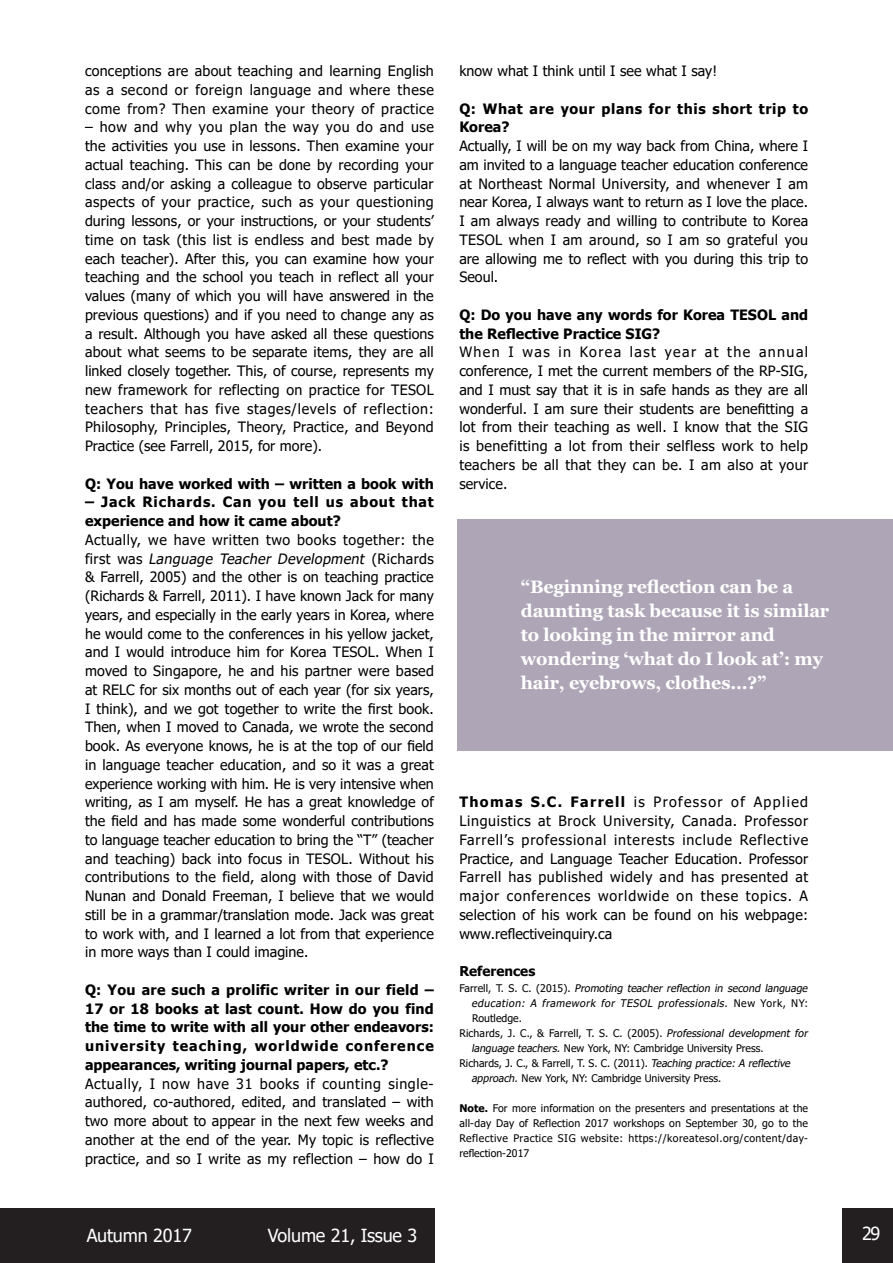
<style>
.page{position:relative;width:893px;height:1263px;background:#fff}
.page>*{position:absolute;margin:0;border:0;box-sizing:border-box;transform-origin:0 0}
.t1{font:700 18px/24px "Georgia";letter-spacing:-.01em;color:#fff}
.t2{font:18px "Tahoma";letter-spacing:-.01em;color:#fff}
.t3{font:14.25px/18.8px "Tahoma";letter-spacing:.01em;color:#000;text-align:justify}
.t4{font:700 14.25px/18.8px "Tahoma";letter-spacing:.005em;color:#000;text-align:justify}
.t5{font:700 14.25px/18.8px "Tahoma";letter-spacing:.055em;color:#000}
.t6{font:700 14.25px/18.8px "Tahoma";letter-spacing:.04em;color:#000}
.t7{font:700 13.5px "Tahoma";letter-spacing:.005em;color:#000}
.t8{font:10.5px/15px "Tahoma";letter-spacing:.005em;color:#000;text-align:justify}
.t9{font:italic 10.5px "Tahoma";color:#000}
.s1{font-style:italic}
.s2{font-weight:700}
.s3{font-style:normal}
</style>
<div class="page">
<div style="left:1px;top:1208px;width:434px;height:55px;background:#231f20"></div>
<div style="left:842px;top:1208px;width:51px;height:55px;background:#231f20"></div>
<hr style="left:0;top:1208px;width:1px;height:55px;background:#231f20">
<div style="left:457px;top:519px;width:436px;height:231px;background:#aea5b6"></div>
<p class="t3" style="left:85px;top:62px;width:350px">conceptions are about teaching and learning English as a second or foreign language and where these come from? Then examine your theory of practice</p>
<p class="t3" style="left:85px;top:119px;width:350px">– how and why you plan the way you do and use the activities you use in lessons. Then examine your actual teaching. This can be done by recording your class and/or asking a colleague to observe particular aspects of your practice, such as your questioning during lessons, or your instructions, or your students’ time on task (this list is endless and best made by each teacher). After this, you can examine how your teaching and the school you teach in reflect all your values (many of which you will have answered in the previous questions) and if you need to change any as a result. Although you have asked all these questions about what seems to be separate items, they are all linked closely together. This, of course, represents my new framework for reflecting on practice for TESOL teachers that has five stages/levels of reflection:<br>Philosophy, Principles, Theory, Practice, and Beyond Practice (see Farrell, 2015, for more).</p>
<p class="t4" style="left:85px;top:475px;width:350px">Q: You have worked with – written a book with</p>
<p class="t5" style="left:85px;top:493px;width:350px">– Jack Richards. Can you tell us about that experience and how it came about?</p>
<p class="t3" style="left:85px;top:531px;width:350px">Actually, we have written two books together: the f i r s t w a s <span class="s1">Language Teacher Development</span> ( R i c h a r d s &amp; Farrell, 2005) and the other is on teaching practice (Richards &amp; Farrell, 2011). I have known Jack for many years, and especially in the early years in Korea, where he would come to the conferences in his yellow jacket, and I would introduce him for Korea TESOL. When I moved to Singapore, he and his partner were based at RELC for six months out of each year (for six years, I think), and we got together to write the first book.<br>Then, when I moved to Canada, we wrote the second book. As everyone knows, he is at the top of our field in language teacher education, and so it was a great experience working with him. He is very intensive when writing, as I am myself. He has a great knowledge of the field and has made some wonderful contributions to language teacher education to bring the “T” (teacher and teaching) back into focus in TESOL. Without his contributions to the field, along with those of David Nunan and Donald Freeman, I believe that we would still be in a grammar/translation mode. Jack was great to work with, and I learned a lot from that experience in more ways than I could imagine.</p>
<p class="t4" style="left:85px;top:981px;width:350px">Q: You are such a prolific writer in our field – 17 or 18 books at last count. How do you find the time to write with all your other endeavors: university teaching, worldwide conference appearances, writing journal papers, etc.?</p>
<p class="t3" style="left:85px;top:1075px;width:350px">Actually, I now have 31 books if counting single&shy;authored, co-authored, edited, and translated – with two more about to appear in the next few weeks and another at the end of the year. My topic is reflective practice, and so I write as my reflection – how do I</p>
<p class="t3" style="left:459px;top:62px;width:259px">know what I think until I see what I say!</p>
<p class="t6" style="left:459px;top:100px;width:350px">Q: What are your plans for this short trip to<br>Korea?</p>
<p class="t3" style="left:459px;top:137px;width:350px">Actually, I will be on my way back from China, where I am invited to a language teacher education conference at Northeast Normal University, and whenever I am near Korea, I always want to return as I love the place.<br>I am always ready and willing to contribute to Korea TESOL when I am around, so I am so grateful you are allowing me to reflect with you during this trip to Seoul.</p>
<p class="t4" style="left:459px;top:306px;width:350px">Q: Do you have any words for Korea TESOL and the Reflective Practice SIG?</p>
<p class="t3" style="left:459px;top:344px;width:350px">When I was in Korea last year at the annual conference, I met the current members of the RP-SIG, and I must say that it is in safe hands as they are all wonderful. I am sure their students are benefitting a lot from their teaching as well. I know that the SIG is benefitting a lot from their selfless work to help teachers be all that they can be. I am also at your service.</p>
<p class="t1" style="left:521px;top:575px;width:310px">“Beginning reflection can be a daunting task because it is similar to looking in the mirror and wondering ‘what do I look at’: my hair, eyebrows, clothes...?”</p>
<p class="t3" style="left:459px;top:794px;width:350px"><span class="s2">Thomas S.C. Farrell</span> is Professor of Applied Linguistics at Brock University, Canada. Professor Farrell’s professional interests include Reflective Practice, and Language Teacher Education. Professor Farrell has published widely and has presented at major conferences worldwide on these topics. A selection of his work can be found on his webpage: www.reflectiveinquiry.ca</p>
<p class="t7" style="left:459px;top:961px;width:77px">References</p>
<p class="t9" style="left:459px;top:981px;width:352px"><span class="s3">Fa r r e l l , T. S . C . ( 2 0 1 5 ) .</span> Promoting teacher reflection in second language</p>
<p class="t9" style="left:471px;top:996px;width:338px">education: A framework for TESOL professionals. <span class="s3">N e w Yo r k , N Y :</span></p>
<p class="t8" style="left:472px;top:1011px;width:51px">Routledge.</p>
<p class="t8" style="left:459px;top:1026px;width:352px">Richards, J. C., &amp; Farrell, T. S. C. (2005). <span class="s1">Professional development for</span></p>
<p class="t8" style="left:471px;top:1041px;width:294px"><span class="s1">language teachers.</span> New York, NY: Cambridge University Press.</p>
<p class="t8" style="left:459px;top:1056px;width:335px">Richards, J. C., &amp; Farrell, T. S. C. (2011). <span class="s1">Teaching practice: A reflective</span></p>
<p class="t8" style="left:471px;top:1071px;width:251px"><span class="s1">approach.</span> New York, NY: Cambridge University Press.</p>
<p class="t8" style="left:459px;top:1101px;width:350px"><span class="s2">Note.</span> For more information on the presenters and presentations at the all-day Day of Reflection 2017 workshops on September 30, go to the Reflective Practice SIG website: https://koreatesol.org/content/day&shy;reflection-2017</p>
<p class="t2" style="left:87px;top:1223px;width:107px">Autumn 2017</p>
<p class="t2" style="left:268px;top:1223px;width:151px">Volume 21, Issue 3</p>
<p class="t2" style="left:862px;top:1221px;width:20px">29</p>
</div>
